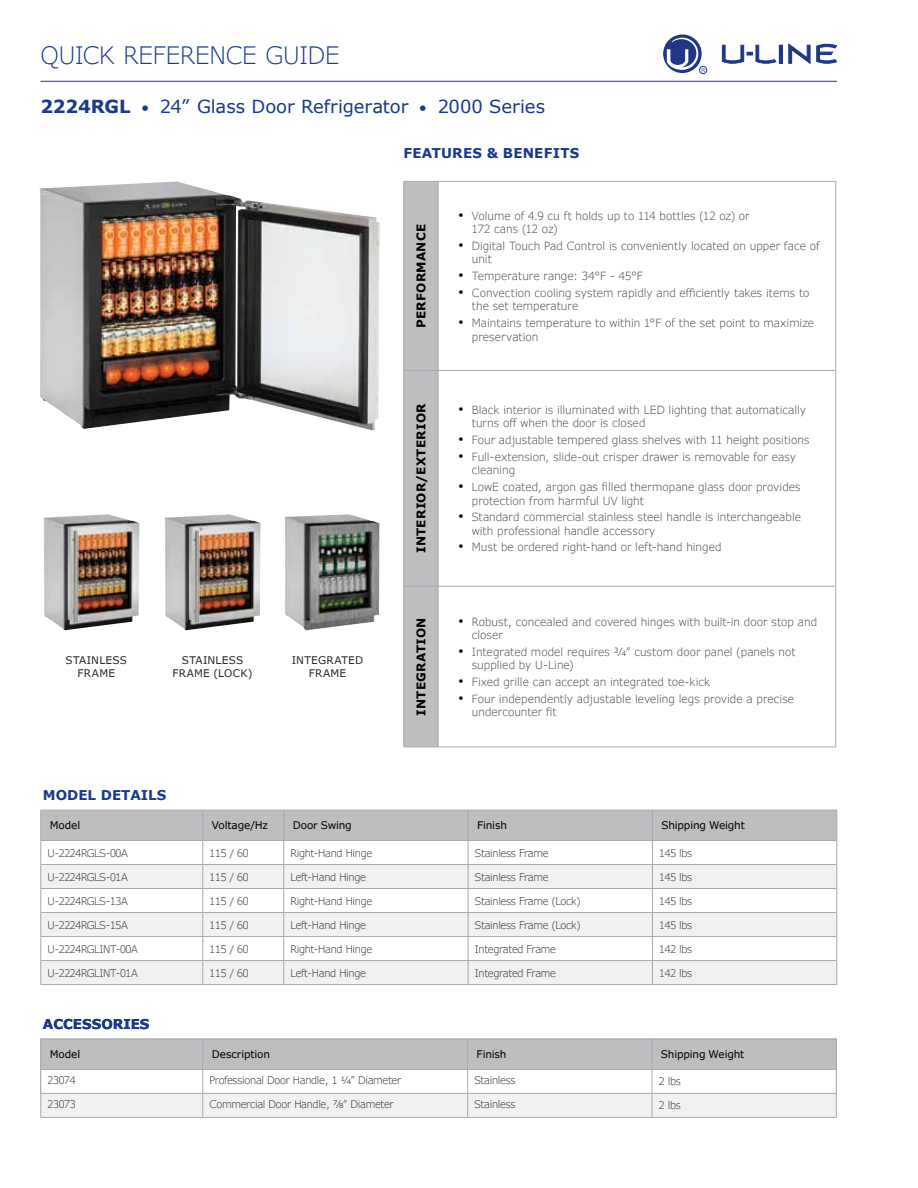
<style>
.page{position:relative;width:918px;height:1188px;background:#fff}
.page>*{position:absolute;margin:0;border:0;box-sizing:border-box;transform-origin:0 0}
.t1{font:300 24px "Verdana Pro";letter-spacing:-.01em;color:#19398a}
.t2{font:18px "Verdana Pro";color:#19398a}
.t3{font:700 13.5px "Verdana";color:#19398a}
.t4{font:700 13.5px "Verdana Pro";letter-spacing:.015em;color:#19398a}
.t5{font:700 12px "Verdana Pro";letter-spacing:.015em;color:#000}
.t6{font:300 11.25px/13.5px "Verdana Pro";color:#414042}
.t7{font:300 10.5px "Verdana Pro";letter-spacing:-.03em;color:#292829}
.t8{font:10.5px "Verdana Pro";letter-spacing:-.015em;color:#000}
.t9{font:10.5px/13.5px "Verdana Pro";letter-spacing:.025em;color:#292829;text-align:center}
.s1{font-weight:700}
.s2{font-size:15px}
.s3{font-family:"Gill Sans";font-weight:400;font-size:14.25px;color:#000}
</style>
<div class="page">
<img style="left:40px;top:181px;width:339px;height:249px">
<img style="left:285px;top:514px;width:94px;height:116px">
<img style="left:44px;top:514px;width:95px;height:116px">
<img style="left:165px;top:514px;width:95px;height:116px">
<div style="left:405px;top:182px;width:33px;height:565px;background:#bcbec0"></div>
<hr style="left:438px;top:370px;width:398px;height:1px;background:#a7a9ac">
<hr style="left:438px;top:586px;width:398px;height:1px;background:#a7a9ac">
<hr style="left:404px;top:747px;width:34px;height:1px;background:#a7a9ac">
<hr style="left:438px;top:747px;width:398px;height:1px;background:#a7a9ac">
<hr style="left:404px;top:181px;width:34px;height:1px;background:#a7a9ac">
<hr style="left:404px;top:182px;width:1px;height:188px;background:#a7a9ac">
<hr style="left:438px;top:181px;width:398px;height:1px;background:#a7a9ac">
<hr style="left:438px;top:182px;width:1px;height:188px;background:#a7a9ac">
<hr style="left:836px;top:182px;width:1px;height:188px;background:#a7a9ac">
<hr style="left:404px;top:370px;width:34px;height:1px;background:#a7a9ac">
<hr style="left:404px;top:371px;width:1px;height:215px;background:#a7a9ac">
<hr style="left:438px;top:371px;width:1px;height:215px;background:#a7a9ac">
<hr style="left:836px;top:371px;width:1px;height:215px;background:#a7a9ac">
<hr style="left:404px;top:586px;width:34px;height:1px;background:#a7a9ac">
<hr style="left:404px;top:586px;width:1px;height:161px;background:#a7a9ac">
<hr style="left:438px;top:586px;width:1px;height:161px;background:#a7a9ac">
<hr style="left:836px;top:586px;width:1px;height:161px;background:#a7a9ac">
<hr style="left:203px;top:984px;width:81px;height:1px;background:#a7a9ac">
<svg style="left:41px;top:810px;width:797px;height:174px"></svg>
<hr style="left:41px;top:984px;width:162px;height:1px;background:#a7a9ac">
<hr style="left:284px;top:984px;width:184px;height:1px;background:#a7a9ac">
<hr style="left:468px;top:984px;width:184px;height:1px;background:#a7a9ac">
<hr style="left:652px;top:984px;width:185px;height:1px;background:#a7a9ac">
<hr style="left:652px;top:1117px;width:185px;height:1px;background:#a7a9ac">
<svg style="left:41px;top:1039px;width:796px;height:78px"></svg>
<hr style="left:41px;top:1117px;width:162px;height:1px;background:#a7a9ac">
<hr style="left:203px;top:1117px;width:265px;height:1px;background:#a7a9ac">
<hr style="left:468px;top:1117px;width:184px;height:1px;background:#a7a9ac">
<div style="left:779px;top:45px;width:3px;height:18px;border:1px solid #1f3786"></div>
<svg style="left:789px;top:44px;width:21px;height:19px"></svg>
<svg style="left:817px;top:44px;width:20px;height:20px"></svg>
<svg style="left:722px;top:45px;width:54px;height:19px"></svg>
<svg style="left:663px;top:35px;width:42px;height:38px"></svg>
<div style="left:699px;top:66px;width:8px;height:8px;border:1px solid #1f3786;border-radius:50%"></div>
<hr style="left:40px;top:81px;width:797px;height:1px;background:#19398a">
<h1 class="t1" style="left:40px;top:40px;width:301px">QUICK REFERENCE GUIDE</h1>
<h2 class="t2" style="left:40px;top:95px;width:506px"><span class="s1">2224RGL</span> <span class="s2">•</span> 24” Glass Door Refrigerator <span class="s2">•</span> 2000 Series</h2>
<p class="t4" style="left:404px;top:144px;width:177px">FEATURES &amp; BENEFITS</p>
<p class="t5" style="left:413px;top:328px;width:105px;rotate:-90deg">PERFORMANCE</p>
<p class="t6" style="left:472px;top:209px;width:279px;text-indent:-14px"><span class="s3">•</span> Volume of 4.9 cu ft holds up to 114 bottles (12 oz) or<br>172 cans (12 oz)</p>
<p class="t6" style="left:472px;top:239px;width:349px;text-indent:-14px"><span class="s3">•</span> Digital Touch Pad Control is conveniently located on upper face of unit</p>
<p class="t6" style="left:458px;top:270px;width:186px"><span class="s3">•</span> Temperature range: 34°F - 45°F</p>
<p class="t6" style="left:472px;top:286px;width:339px;text-indent:-14px"><span class="s3">•</span> Convection cooling system rapidly and efficiently takes items to the set temperature</p>
<p class="t6" style="left:472px;top:317px;width:344px;text-indent:-14px"><span class="s3">•</span> Maintains temperature to within 1°F of the set point to maximize preservation</p>
<p class="t9" style="left:66px;top:653px;width:63px">STAINLESS<br>FRAME</p>
<p class="t9" style="left:173px;top:653px;width:82px">STAINLESS<br>FRAME (LOCK)</p>
<p class="t9" style="left:292px;top:653px;width:73px">INTEGRATED<br>FRAME</p>
<p class="t5" style="left:413px;top:553px;width:151px;rotate:-90deg">INTERIOR/EXTERIOR</p>
<p class="t6" style="left:472px;top:403px;width:336px;text-indent:-14px"><span class="s3">•</span> Black interior is illuminated with LED lighting that automatically turns off when the door is closed</p>
<p class="t6" style="left:458px;top:433px;width:353px"><span class="s3">•</span> Four adjustable tempered glass shelves with 11 height positions</p>
<p class="t6" style="left:472px;top:450px;width:326px;text-indent:-14px"><span class="s3">•</span> Full-extension, slide-out crisper drawer is removable for easy cleaning</p>
<p class="t6" style="left:472px;top:480px;width:330px;text-indent:-14px"><span class="s3">•</span> LowE coated, argon gas filled thermopane glass door provides protection from harmful UV light</p>
<p class="t6" style="left:472px;top:511px;width:331px;text-indent:-14px"><span class="s3">•</span> Standard commercial stainless steel handle is interchangeable with professional handle accessory</p>
<p class="t6" style="left:458px;top:541px;width:265px"><span class="s3">•</span> Must be ordered right-hand or left-hand hinged</p>
<p class="t5" style="left:413px;top:716px;width:100px;rotate:-90deg">INTEGRATION</p>
<p class="t6" style="left:472px;top:615px;width:347px;text-indent:-14px"><span class="s3">•</span> Robust, concealed and covered hinges with built-in door stop and closer</p>
<p class="t6" style="left:472px;top:645px;width:325px;text-indent:-14px"><span class="s3">•</span> Integrated model requires 3/4” custom door panel (panels not supplied by U-Line)</p>
<p class="t6" style="left:458px;top:675px;width:254px"><span class="s3">•</span> Fixed grille can accept an integrated toe-kick</p>
<p class="t6" style="left:472px;top:692px;width:324px;text-indent:-14px"><span class="s3">•</span> Four independently adjustable leveling legs provide a precise undercounter fit</p>
<p class="t3" style="left:43px;top:787px;width:125px">MODEL DETAILS</p>
<p class="t8" style="left:50px;top:819px;width:32px">Model</p>
<p class="t8" style="left:212px;top:819px;width:58px">Voltage/Hz</p>
<p class="t8" style="left:293px;top:819px;width:61px">Door Swing</p>
<p class="t8" style="left:477px;top:819px;width:31px">Finish</p>
<p class="t8" style="left:661px;top:819px;width:85px">Shipping Weight</p>
<p class="t7" style="left:48px;top:846px;width:82px">U-2224RGLS-00A</p>
<p class="t7" style="left:210px;top:846px;width:41px">115 / 60</p>
<p class="t7" style="left:291px;top:846px;width:83px">Right-Hand Hinge</p>
<p class="t7" style="left:475px;top:846px;width:75px">Stainless Frame</p>
<p class="t7" style="left:659px;top:846px;width:35px">145 lbs</p>
<p class="t7" style="left:48px;top:870px;width:82px">U-2224RGLS-01A</p>
<p class="t7" style="left:210px;top:870px;width:41px">115 / 60</p>
<p class="t7" style="left:291px;top:870px;width:77px">Left-Hand Hinge</p>
<p class="t7" style="left:475px;top:870px;width:75px">Stainless Frame</p>
<p class="t7" style="left:659px;top:870px;width:35px">145 lbs</p>
<p class="t7" style="left:48px;top:894px;width:82px">U-2224RGLS-13A</p>
<p class="t7" style="left:210px;top:894px;width:41px">115 / 60</p>
<p class="t7" style="left:291px;top:894px;width:83px">Right-Hand Hinge</p>
<p class="t7" style="left:475px;top:894px;width:107px">Stainless Frame (Lock)</p>
<p class="t7" style="left:659px;top:894px;width:35px">145 lbs</p>
<p class="t7" style="left:48px;top:918px;width:82px">U-2224RGLS-15A</p>
<p class="t7" style="left:210px;top:918px;width:41px">115 / 60</p>
<p class="t7" style="left:291px;top:918px;width:77px">Left-Hand Hinge</p>
<p class="t7" style="left:475px;top:918px;width:107px">Stainless Frame (Lock)</p>
<p class="t7" style="left:659px;top:918px;width:35px">145 lbs</p>
<p class="t7" style="left:48px;top:942px;width:92px">U-2224RGLINT-00A</p>
<p class="t7" style="left:210px;top:942px;width:41px">115 / 60</p>
<p class="t7" style="left:291px;top:942px;width:83px">Right-Hand Hinge</p>
<p class="t7" style="left:475px;top:942px;width:83px">Integrated Frame</p>
<p class="t7" style="left:659px;top:942px;width:35px">142 lbs</p>
<p class="t7" style="left:48px;top:966px;width:92px">U-2224RGLINT-01A</p>
<p class="t7" style="left:210px;top:966px;width:41px">115 / 60</p>
<p class="t7" style="left:291px;top:966px;width:77px">Left-Hand Hinge</p>
<p class="t7" style="left:475px;top:966px;width:83px">Integrated Frame</p>
<p class="t7" style="left:659px;top:966px;width:35px">142 lbs</p>
<p class="t3" style="left:43px;top:1016px;width:108px">ACCESSORIES</p>
<p class="t8" style="left:50px;top:1048px;width:32px">Model</p>
<p class="t8" style="left:212px;top:1048px;width:60px">Description</p>
<p class="t8" style="left:477px;top:1048px;width:31px">Finish</p>
<p class="t8" style="left:661px;top:1048px;width:85px">Shipping Weight</p>
<p class="t7" style="left:48px;top:1074px;width:29px">23074</p>
<p class="t7" style="left:210px;top:1074px;width:193px">Professional Door Handle, 1 1/4” Diameter</p>
<p class="t7" style="left:474px;top:1074px;width:43px">Stainless</p>
<p class="t7" style="left:659px;top:1075px;width:24px">2 lbs</p>
<p class="t7" style="left:48px;top:1098px;width:29px">23073</p>
<p class="t7" style="left:210px;top:1098px;width:185px">Commercial Door Handle, 7/8” Diameter</p>
<p class="t7" style="left:475px;top:1098px;width:43px">Stainless</p>
<p class="t7" style="left:659px;top:1099px;width:24px">2 lbs</p>
</div>
